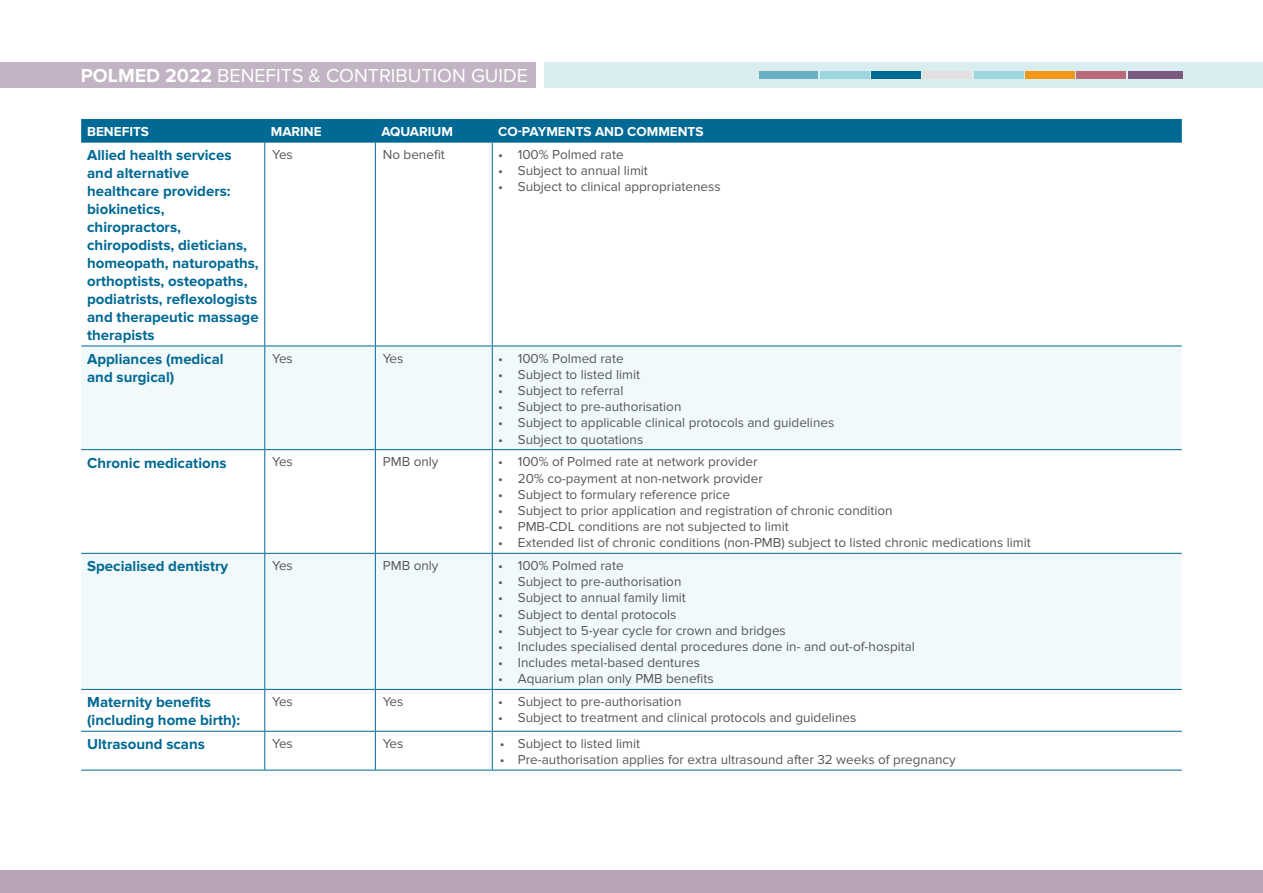
<style>
.page{position:relative;width:1263px;height:893px;background:#fff}
.page>*{position:absolute;margin:0;border:0;box-sizing:border-box;transform-origin:0 0}
.t1{font:19.5px "Proxima Nova";color:#fff}
.t2{font:700 15px/18px "Proxima Nova";color:#006994}
.t3{font:13.5px "Proxima Nova";color:#575756}
.t4{font:700 13.5px "Proxima Nova";color:#fff}
.s1{font-weight:700}
</style>
<div class="page">
<div style="left:0;top:871px;width:1263px;height:22px;background:#b6a3b8"></div>
<svg style="left:81px;top:690px;width:1101px;height:80px"></svg>
<div style="left:0;top:62px;width:536px;height:26px;background:#c3b4c5"></div>
<div style="left:544px;top:62px;width:719px;height:26px;background:#daeef2"></div>
<div style="left:760px;top:71px;width:58px;height:8px;background:#68b1c0"></div>
<div style="left:820px;top:71px;width:49px;height:8px;background:#9cd5dd"></div>
<div style="left:871px;top:71px;width:50px;height:8px;background:#006994"></div>
<div style="left:922px;top:71px;width:50px;height:8px;background:#e3e1df"></div>
<div style="left:974px;top:71px;width:49px;height:8px;background:#9cd5dd"></div>
<div style="left:1025px;top:71px;width:50px;height:8px;background:#f4971a"></div>
<div style="left:1077px;top:71px;width:49px;height:8px;background:#b76b79"></div>
<div style="left:1128px;top:71px;width:54px;height:8px;background:#7a597e"></div>
<svg style="left:81px;top:347px;width:1101px;height:342px;fill:#f2f9fb"></svg>
<div style="left:81px;top:119px;width:1101px;height:23px;background:#006994"></div>
<hr style="left:81px;top:142px;width:184px;height:1px;background:#006994">
<hr style="left:265px;top:142px;width:110px;height:1px;background:#006994">
<hr style="left:375px;top:142px;width:117px;height:1px;background:#006994">
<hr style="left:492px;top:142px;width:690px;height:1px;background:#006994">
<hr style="left:264px;top:142px;width:1px;height:204px;background:#006994">
<hr style="left:375px;top:142px;width:1px;height:204px;background:#006994">
<hr style="left:492px;top:142px;width:1px;height:204px;background:#006994">
<hr style="left:81px;top:346px;width:184px;height:1px;background:#006994">
<hr style="left:265px;top:346px;width:110px;height:1px;background:#006994">
<hr style="left:264px;top:346px;width:1px;height:103px;background:#006994">
<hr style="left:375px;top:346px;width:117px;height:1px;background:#006994">
<hr style="left:375px;top:346px;width:1px;height:103px;background:#006994">
<hr style="left:492px;top:346px;width:690px;height:1px;background:#006994">
<hr style="left:492px;top:346px;width:1px;height:103px;background:#006994">
<hr style="left:81px;top:449px;width:184px;height:1px;background:#006994">
<hr style="left:265px;top:449px;width:110px;height:1px;background:#006994">
<hr style="left:264px;top:450px;width:1px;height:103px;background:#006994">
<hr style="left:375px;top:449px;width:117px;height:1px;background:#006994">
<hr style="left:375px;top:450px;width:1px;height:103px;background:#006994">
<hr style="left:492px;top:449px;width:690px;height:1px;background:#006994">
<hr style="left:492px;top:450px;width:1px;height:103px;background:#006994">
<hr style="left:81px;top:553px;width:184px;height:1px;background:#006994">
<hr style="left:265px;top:553px;width:110px;height:1px;background:#006994">
<hr style="left:264px;top:554px;width:1px;height:135px;background:#006994">
<hr style="left:375px;top:553px;width:117px;height:1px;background:#006994">
<hr style="left:375px;top:554px;width:1px;height:135px;background:#006994">
<hr style="left:492px;top:553px;width:690px;height:1px;background:#006994">
<hr style="left:492px;top:554px;width:1px;height:135px;background:#006994">
<hr style="left:81px;top:689px;width:184px;height:1px;background:#006994">
<hr style="left:265px;top:689px;width:110px;height:1px;background:#006994">
<hr style="left:264px;top:690px;width:1px;height:41px;background:#006994">
<hr style="left:375px;top:689px;width:117px;height:1px;background:#006994">
<hr style="left:375px;top:690px;width:1px;height:41px;background:#006994">
<hr style="left:492px;top:689px;width:690px;height:1px;background:#006994">
<hr style="left:492px;top:690px;width:1px;height:41px;background:#006994">
<hr style="left:81px;top:731px;width:184px;height:1px;background:#006994">
<hr style="left:265px;top:731px;width:110px;height:1px;background:#006994">
<hr style="left:264px;top:732px;width:1px;height:38px;background:#006994">
<hr style="left:375px;top:731px;width:117px;height:1px;background:#006994">
<hr style="left:375px;top:732px;width:1px;height:38px;background:#006994">
<hr style="left:492px;top:731px;width:690px;height:1px;background:#006994">
<hr style="left:492px;top:732px;width:1px;height:38px;background:#006994">
<hr style="left:81px;top:770px;width:184px;height:1px;background:#006994">
<hr style="left:265px;top:770px;width:110px;height:1px;background:#006994">
<hr style="left:375px;top:770px;width:117px;height:1px;background:#006994">
<hr style="left:492px;top:770px;width:690px;height:1px;background:#006994">
<h1 class="t1" style="left:81px;top:65px;width:449px"><span class="s1">POLMED 2022</span> BENEFITS &amp; CONTRIBUTION GUIDE</h1>
<p class="t4" style="left:87px;top:124px;width:63px">BENEFITS</p>
<p class="t4" style="left:271px;top:124px;width:52px">MARINE</p>
<p class="t4" style="left:381px;top:124px;width:73px">AQUARIUM</p>
<p class="t4" style="left:498px;top:124px;width:207px">CO-PAYMENTS AND COMMENTS</p>
<p class="t2" style="left:87px;top:146px;width:173px">Allied health services and alternative healthcare providers: biokinetics, chiropractors, chiropodists, dieticians, homeopath, naturopaths, orthoptists, osteopaths, podiatrists, reflexologists and therapeutic massage therapists</p>
<p class="t3" style="left:272px;top:147px;width:22px">Yes</p>
<p class="t3" style="left:383px;top:147px;width:64px">No benefit</p>
<p class="t3" style="left:498px;top:147px;width:127px">• 100% Polmed rate</p>
<p class="t3" style="left:498px;top:163px;width:151px">• Subject to annual limit</p>
<p class="t3" style="left:498px;top:179px;width:224px">• Subject to clinical appropriateness</p>
<p class="t2" style="left:87px;top:350px;width:138px">Appliances (medical and surgical)</p>
<p class="t3" style="left:272px;top:350px;width:22px">Yes</p>
<p class="t3" style="left:383px;top:350px;width:22px">Yes</p>
<p class="t3" style="left:498px;top:350px;width:127px">• 100% Polmed rate</p>
<p class="t3" style="left:498px;top:367px;width:143px">• Subject to listed limit</p>
<p class="t3" style="left:498px;top:383px;width:127px">• Subject to referral</p>
<p class="t3" style="left:498px;top:399px;width:185px">• Subject to pre-authorisation</p>
<p class="t3" style="left:498px;top:415px;width:337px">• Subject to applicable clinical protocols and guidelines</p>
<p class="t3" style="left:498px;top:431px;width:146px">• Subject to quotations</p>
<p class="t2" style="left:87px;top:454px;width:141px">Chronic medications</p>
<p class="t3" style="left:272px;top:454px;width:22px">Yes</p>
<p class="t3" style="left:383px;top:454px;width:57px">PMB only</p>
<p class="t3" style="left:498px;top:454px;width:261px">• 100% of Polmed rate at network provider</p>
<p class="t3" style="left:498px;top:470px;width:266px">• 20% co-payment at non-network provider</p>
<p class="t3" style="left:498px;top:486px;width:233px">• Subject to formulary reference price</p>
<p class="t3" style="left:498px;top:503px;width:396px">• Subject to prior application and registration of chronic condition</p>
<p class="t3" style="left:498px;top:519px;width:292px">• PMB-CDL conditions are not subjected to limit</p>
<p class="t3" style="left:498px;top:535px;width:534px">• Extended list of chronic conditions (non-PMB) subject to listed chronic medications limit</p>
<p class="t2" style="left:87px;top:557px;width:143px">Specialised dentistry</p>
<p class="t3" style="left:272px;top:558px;width:22px">Yes</p>
<p class="t3" style="left:383px;top:558px;width:57px">PMB only</p>
<p class="t3" style="left:498px;top:558px;width:127px">• 100% Polmed rate</p>
<p class="t3" style="left:498px;top:574px;width:185px">• Subject to pre-authorisation</p>
<p class="t3" style="left:498px;top:590px;width:189px">• Subject to annual family limit</p>
<p class="t3" style="left:498px;top:606px;width:180px">• Subject to dental protocols</p>
<p class="t3" style="left:498px;top:622px;width:289px">• Subject to 5-year cycle for crown and bridges</p>
<p class="t3" style="left:498px;top:639px;width:418px">• Includes specialised dental procedures done in- and out-of-hospital</p>
<p class="t3" style="left:498px;top:655px;width:203px">• Includes metal-based dentures</p>
<p class="t3" style="left:498px;top:671px;width:217px">• Aquarium plan only PMB benefits</p>
<p class="t2" style="left:87px;top:694px;width:154px">Maternity benefits (including home birth):</p>
<p class="t3" style="left:272px;top:694px;width:22px">Yes</p>
<p class="t3" style="left:383px;top:694px;width:22px">Yes</p>
<p class="t3" style="left:498px;top:694px;width:185px">• Subject to pre-authorisation</p>
<p class="t3" style="left:498px;top:710px;width:359px">• Subject to treatment and clinical protocols and guidelines</p>
<p class="t2" style="left:87px;top:735px;width:119px">Ultrasound scans</p>
<p class="t3" style="left:272px;top:736px;width:22px">Yes</p>
<p class="t3" style="left:383px;top:736px;width:22px">Yes</p>
<p class="t3" style="left:500px;top:736px;width:142px">• Subject to listed limit</p>
<p class="t3" style="left:500px;top:752px;width:458px">• Pre-authorisation applies for extra ultrasound after 32 weeks of pregnancy</p>
</div>
